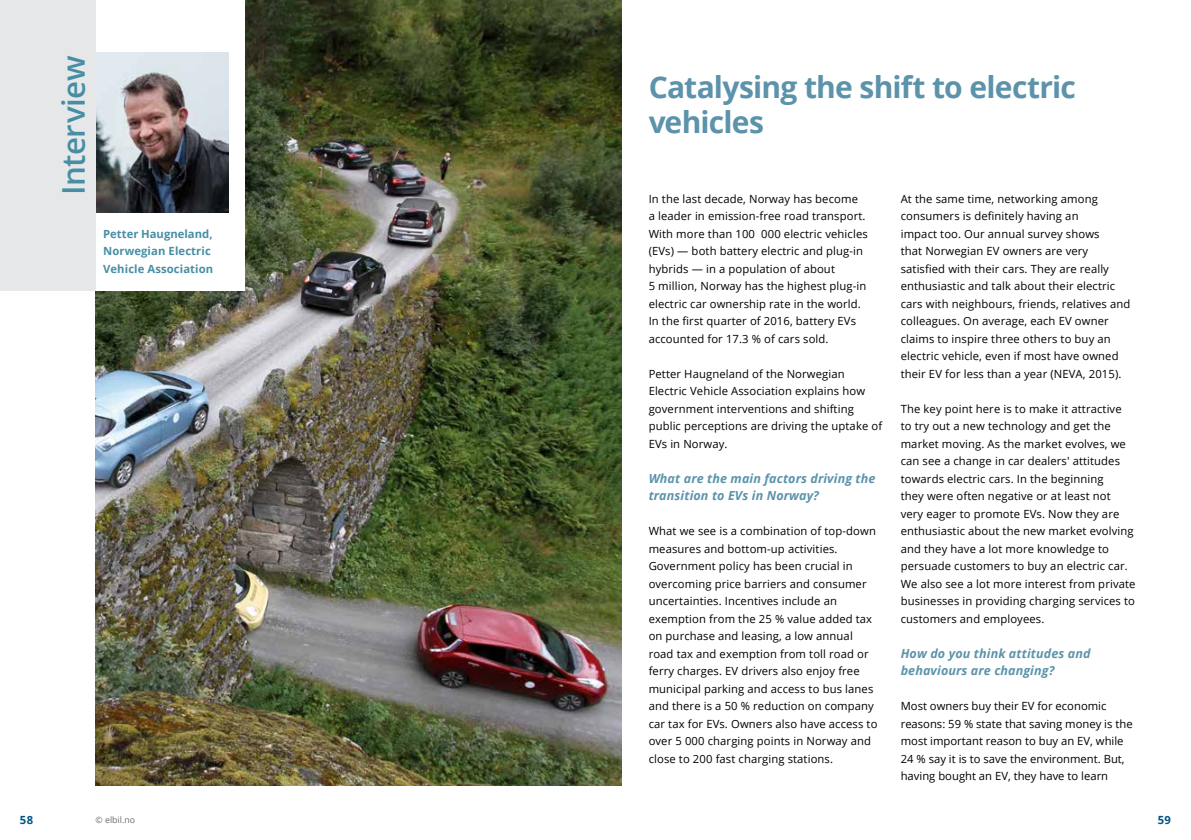
<style>
.page{position:relative;width:1191px;height:840px;background:#fff}
.page>*{position:absolute;margin:0;border:0;box-sizing:border-box;transform-origin:0 0}
.t1{font:600 31.25px "Open Sans";letter-spacing:-.015em;color:#478ea5}
.t2{font:700 30px/35px "Open Sans";letter-spacing:-.025em;color:#5c93ab}
.t3{font:italic 700 12.5px/17.5px "Open Sans";letter-spacing:.01em;color:#5c93ab}
.t4{font:11.25px/17.5px "Open Sans";letter-spacing:.01em;color:#000}
.t5{font:700 11.25px/17.5px "Open Sans";letter-spacing:.01em;color:#478ea5}
.t6{font:700 11.25px "Open Sans";color:#005484}
.t7{font:8.75px "Open Sans";color:#6d6e71}
</style>
<div class="page">
<img style="left:95px;top:0;width:526px;height:786px">
<div style="left:0;top:0;width:244px;height:290px;background:#fff"></div>
<img style="left:96px;top:52px;width:133px;height:161px">
<div style="left:0;top:0;width:96px;height:290px;background:#e6e7e8"></div>
<h1 class="t1" style="left:52px;top:195px;width:141px;rotate:-90deg">Interview</h1>
<p class="t5" style="left:103px;top:224px;width:112px">Petter Haugneland,<br>Norwegian Electric<br>Vehicle Association</p>
<h2 class="t2" style="left:648px;top:68px;width:429px">Catalysing the shift to electric vehicles</h2>
<p class="t4" style="left:648px;top:189px;width:221px">In the last decade, Norway has become<br>a leader in emission-free road transport.<br>With more than 100 000 electric vehicles (EVs) — both battery electric and plug‑in hybrids — in a population of about<br>5 million, Norway has the highest plug-in electric car ownership rate in the world.<br>In the first quarter of 2016, battery EVs accounted for 17.3 % of cars sold.</p>
<p class="t4" style="left:648px;top:364px;width:235px">Petter Haugneland of the Norwegian Electric Vehicle Association explains how government interventions and shifting public perceptions are driving the uptake of EVs in Norway.</p>
<p class="t3" style="left:648px;top:469px;width:228px">What are the main factors driving the transition to EVs in Norway?</p>
<p class="t4" style="left:648px;top:522px;width:230px">What we see is a combination of top‑down measures and bottom-up activities.<br>Government policy has been crucial in overcoming price barriers and consumer uncertainties. Incentives include an exemption from the 25 % value added tax on purchase and leasing, a low annual road tax and exemption from toll road or ferry charges. EV drivers also enjoy free municipal parking and access to bus lanes and there is a 50 % reduction on company car tax for EVs. Owners also have access to over 5 000 charging points in Norway and close to 200 fast charging stations.</p>
<p class="t4" style="left:900px;top:189px;width:231px">At the same time, networking among consumers is definitely having an<br>impact too. Our annual survey shows<br>that Norwegian EV owners are very satisfied with their cars. They are really enthusiastic and talk about their electric cars with neighbours, friends, relatives and colleagues. On average, each EV owner claims to inspire three others to buy an electric vehicle, even if most have owned their EV for less than a year (NEVA, 2015).</p>
<p class="t4" style="left:900px;top:399px;width:236px">The key point here is to make it attractive<br>to try out a new technology and get the market moving. As the market evolves, we can see a change in car dealers' attitudes towards electric cars. In the beginning<br>they were often negative or at least not very eager to promote EVs. Now they are enthusiastic about the new market evolving and they have a lot more knowledge to persuade customers to buy an electric car.<br>We also see a lot more interest from private businesses in providing charging services to customers and employees.</p>
<p class="t3" style="left:900px;top:644px;width:191px">How do you think attitudes and behaviours are changing?</p>
<p class="t4" style="left:900px;top:697px;width:233px">Most owners buy their EV for economic reasons: 59 % state that saving money is the most important reason to buy an EV, while 24 % say it is to save the environment. But, having bought an EV, they have to learn</p>
<p class="t6" style="left:20px;top:812px;width:15px">58</p>
<p class="t6" style="left:1157px;top:812px;width:15px">59</p>
<p class="t7" style="left:96px;top:814px;width:41px">© elbil.no</p>
</div>
